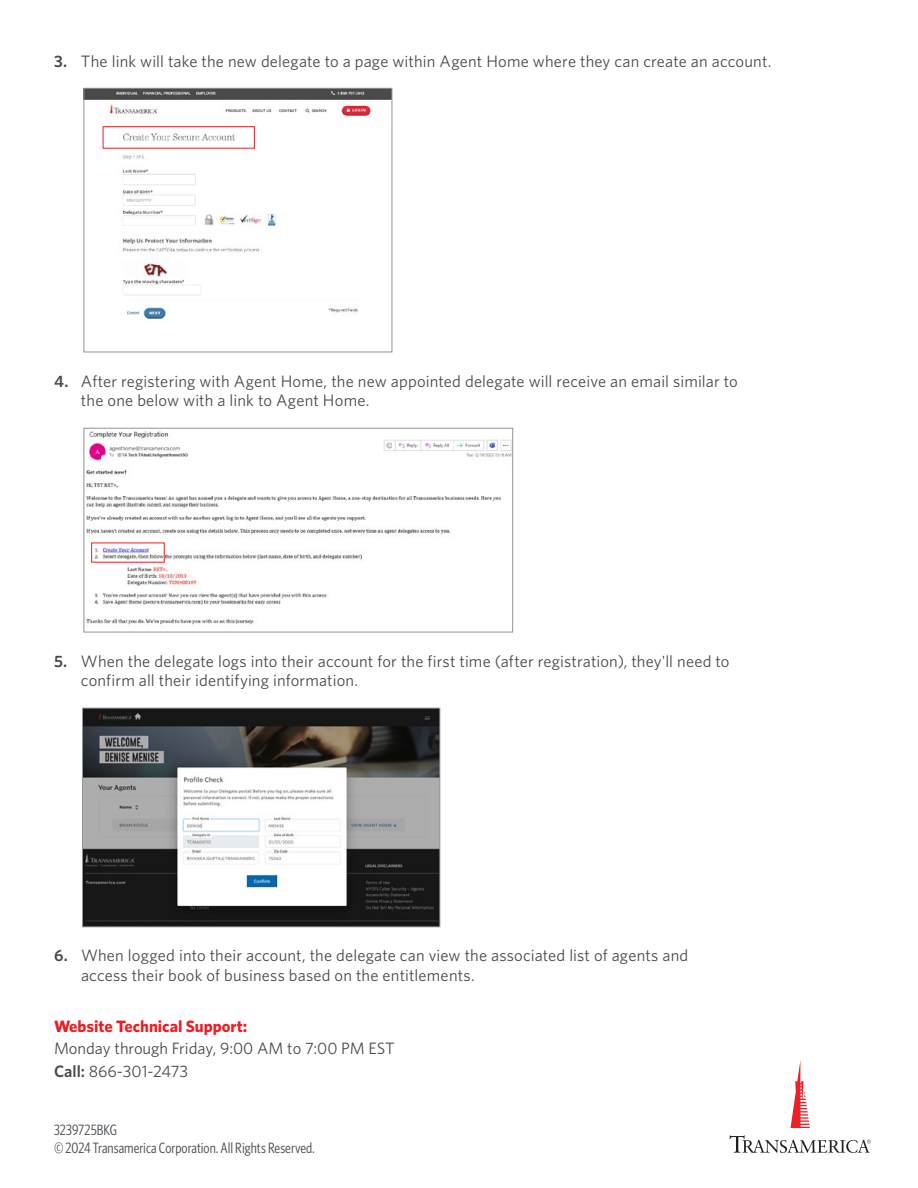
<style>
.page{position:relative;width:918px;height:1188px;background:#fff}
.page>*{position:absolute;margin:0;border:0;box-sizing:border-box;transform-origin:0 0}
.t1{font:16.5px/19.5px "Whitney";letter-spacing:.01em;color:#474b4f}
.t2{font:700 16.5px "Whitney";color:#ed1d24}
.t3{font:15px/18px "Whitney Condensed";letter-spacing:.005em;color:#474b4f}
.s1{font-weight:600}
</style>
<div class="page">
<img style="left:86px;top:90px;width:304px;height:230px">
<div style="left:84px;top:88px;width:308px;height:264px;border:1px solid #939598"></div>
<svg style="left:730px;top:1135px;width:141px;height:18px"></svg>
<svg style="left:791px;top:1060px;width:19px;height:68px"></svg>
<div style="left:103px;top:126px;width:152px;height:23px;border:1px solid #ed1d24"></div>
<img style="left:84px;top:710px;width:354px;height:215px">
<div style="left:82px;top:708px;width:358px;height:219px;border:1px solid #939598"></div>
<img style="left:86px;top:431px;width:425px;height:194px">
<div style="left:84px;top:428px;width:429px;height:204px;border:1px solid #939598"></div>
<p class="t1" style="left:54px;top:51px;width:719px"><span class="s1">3.</span> The link will take the new delegate to a page within Agent Home where they can create an account.</p>
<p class="t1" style="left:81px;top:371px;width:658px;text-indent:-27px"><span class="s1">4.</span> After registering with Agent Home, the new appointed delegate will receive an email similar to the one below with a link to Agent Home.</p>
<p class="t1" style="left:81px;top:651px;width:650px;text-indent:-27px"><span class="s1">5.</span> When the delegate logs into their account for the first time (after registration), they'll need to confirm all their identifying information.</p>
<p class="t1" style="left:81px;top:945px;width:609px;text-indent:-27px"><span class="s1">6.</span> When logged into their account, the delegate can view the associated list of agents and access their book of business based on the entitlements.</p>
<p class="t2" style="left:54px;top:1015px;width:195px">Website Technical Support:</p>
<p class="t1" style="left:54px;top:1037px;width:342px;line-height:22.5px">Monday through Friday, 9:00 AM to 7:00 PM EST<br><span class="s1">Call:</span> 866-301-2473</p>
<p class="t3" style="left:54px;top:1120px;width:262px">3239725BKG<br>© 2024 Transamerica Corporation. All Rights Reserved.</p>
</div>
